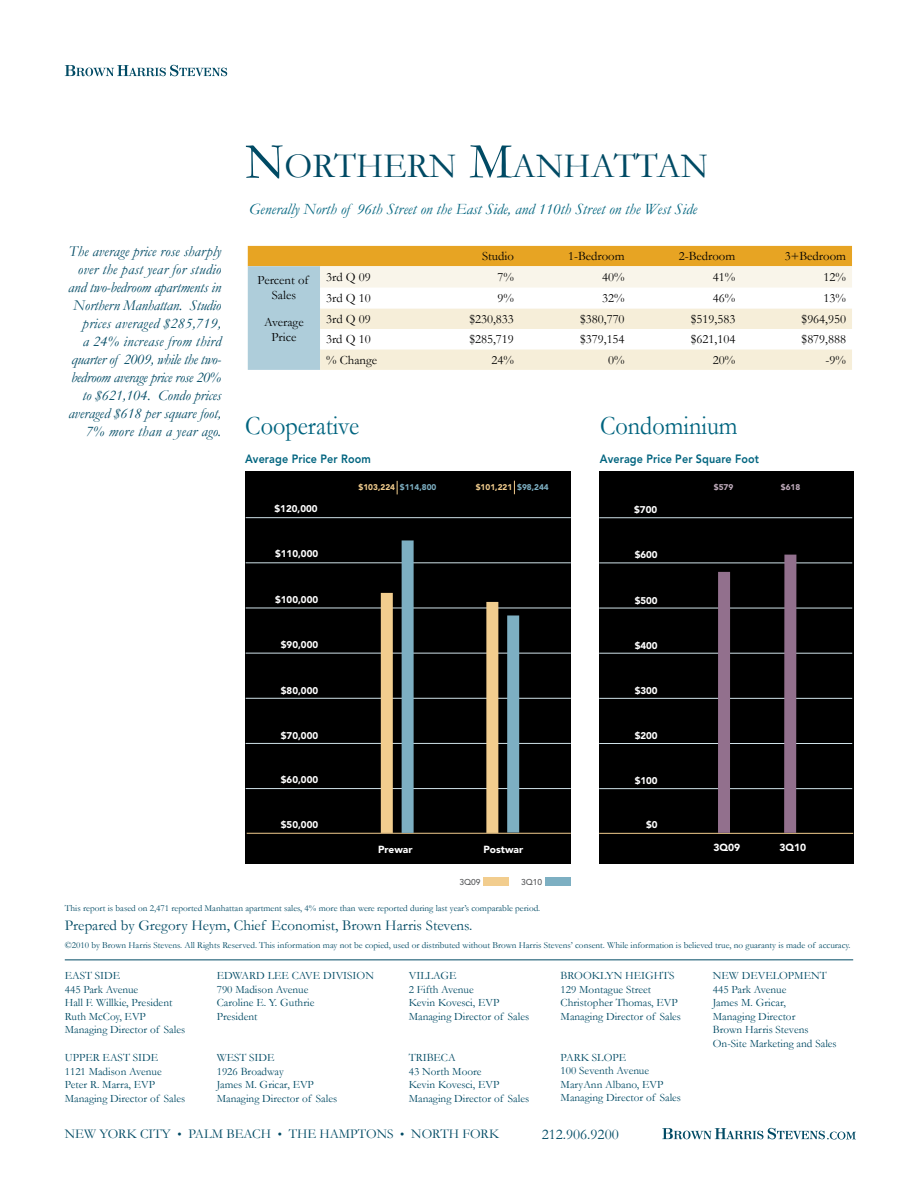
<style>
.page{position:relative;width:918px;height:1188px;background:#fff}
.page>*{position:absolute;margin:0;border:0;box-sizing:border-box;transform-origin:0 0}
.t1{font:35.7px "Garamond";color:#004a64}
.t2{font:27px "Garamond";color:#00647f;scale:.9 1}
.t3{font:italic 15.75px "Garamond";color:#00647f}
.t4{font:italic 15px/18px "Garamond";color:#004a64;text-align:right}
.t5{font:15px "Garamond";color:#004a64}
.t6{font:13.5px "Garamond";color:#004a64}
.t7{font:12.75px/15.3px "Garamond";color:#000;text-align:center}
.t8{font:800 12px "Avenir";letter-spacing:.01em;color:#00647f;scale:.9 1}
.t9{font:11.25px/13.5px "Garamond";color:#004a64}
.t10{font:900 10.2px "Avenir";color:#fff}
.t11{font:900 9.75px "Avenir";color:#fff}
.t12{font:9.3px "Garamond";color:#004a64}
.t13{font:500 8.4px "Avenir";color:#58595b}
.t14{font:900 8.25px "Avenir";color:#f2cd8e}
.t15{font:900 8.25px "Avenir";color:#c0acbc}
.s1{font-size:51px}
.s2{color:#7dafc2}
.s3{font-size:12px}
</style>
<div class="page">
<svg style="left:65px;top:65px;width:162px;height:11px"></svg>
<svg style="left:662px;top:1128px;width:194px;height:12px"></svg>
<hr style="left:65px;top:960px;width:788px;height:1px;background:#004a64">
<div style="left:246px;top:471px;width:325px;height:393px;background:#000"></div>
<hr style="left:246px;top:788px;width:325px;height:1px;background:#d0e2e9">
<hr style="left:246px;top:743px;width:325px;height:1px;background:#d0e2e9">
<hr style="left:246px;top:698px;width:325px;height:1px;background:#d0e2e9">
<hr style="left:246px;top:653px;width:325px;height:1px;background:#d0e2e9">
<hr style="left:246px;top:608px;width:325px;height:1px;background:#d0e2e9">
<hr style="left:246px;top:563px;width:325px;height:1px;background:#d0e2e9">
<hr style="left:246px;top:517px;width:325px;height:1px;background:#d0e2e9">
<div style="left:599px;top:471px;width:254px;height:393px;background:#000"></div>
<hr style="left:599px;top:788px;width:253px;height:1px;background:#d0e2e9">
<hr style="left:599px;top:743px;width:253px;height:1px;background:#d0e2e9">
<hr style="left:599px;top:698px;width:253px;height:1px;background:#d0e2e9">
<hr style="left:599px;top:653px;width:253px;height:1px;background:#d0e2e9">
<hr style="left:599px;top:608px;width:253px;height:1px;background:#d0e2e9">
<hr style="left:599px;top:563px;width:253px;height:1px;background:#d0e2e9">
<hr style="left:599px;top:517px;width:253px;height:1px;background:#d0e2e9">
<div style="left:546px;top:878px;width:25px;height:8px;background:#7dafc2"></div>
<div style="left:484px;top:878px;width:25px;height:8px;background:#f2cd8e"></div>
<hr style="left:247px;top:833px;width:324px;height:1px;background:#f2cd8e">
<hr style="left:599px;top:833px;width:254px;height:1px;background:#f2cd8e">
<svg style="left:248px;top:246px;width:604px;height:124px"></svg>
<div style="left:718px;top:572px;width:12px;height:261px;background:#92708d"></div>
<div style="left:784px;top:555px;width:12px;height:278px;background:#92708d"></div>
<svg style="left:397px;top:481px;width:1px;height:13px"></svg>
<div style="left:381px;top:593px;width:12px;height:240px;background:#f2cd8e"></div>
<div style="left:402px;top:540px;width:12px;height:293px;background:#7dafc2"></div>
<svg style="left:514px;top:481px;width:1px;height:13px"></svg>
<div style="left:486px;top:602px;width:12px;height:231px;background:#f2cd8e"></div>
<div style="left:507px;top:615px;width:12px;height:218px;background:#7dafc2"></div>
<h1 class="t1" style="left:245px;top:142px;width:465px"><span class="s1">N</span>ORTHERN <span class="s1">M</span>ANHATTAN</h1>
<p class="t4" style="left:68px;top:242px;width:155px">The average price rose sharply over the past year for studio and two-bedroom apartments in<br>Northern Manhattan. Studio prices averaged $285,719,<br>a 24% increase from third quarter of 2009, while the two&shy;bedroom average price rose 20% to $621,104. Condo prices averaged $618 per square foot,<br>7% more than a year ago.</p>
<h3 class="t3" style="left:249px;top:199px;width:449px">Generally North of 96th Street on the East Side, and 110th Street on the West Side</h3>
<p class="t7" style="left:482px;top:248px;width:33px">Studio</p>
<p class="t7" style="left:568px;top:248px;width:58px">1-Bedroom</p>
<p class="t7" style="left:679px;top:248px;width:58px">2-Bedroom</p>
<p class="t7" style="left:785px;top:248px;width:63px">3+Bedroom</p>
<p class="t7" style="left:258px;top:272px;width:53px">Percent of<br>Sales</p>
<p class="t7" style="left:326px;top:269px;width:46px">3rd Q 09</p>
<p class="t7" style="left:497px;top:269px;width:18px">7%</p>
<p class="t7" style="left:602px;top:269px;width:24px">40%</p>
<p class="t7" style="left:713px;top:269px;width:24px">41%</p>
<p class="t7" style="left:824px;top:269px;width:24px">12%</p>
<p class="t7" style="left:326px;top:290px;width:46px">3rd Q 10</p>
<p class="t7" style="left:497px;top:290px;width:18px">9%</p>
<p class="t7" style="left:602px;top:290px;width:24px">32%</p>
<p class="t7" style="left:713px;top:290px;width:24px">46%</p>
<p class="t7" style="left:824px;top:290px;width:24px">13%</p>
<p class="t7" style="left:264px;top:314px;width:41px">Average<br>Price</p>
<p class="t7" style="left:326px;top:311px;width:46px">3rd Q 09</p>
<p class="t7" style="left:470px;top:311px;width:46px">$230,833</p>
<p class="t7" style="left:580px;top:311px;width:46px">$380,770</p>
<p class="t7" style="left:691px;top:311px;width:46px">$519,583</p>
<p class="t7" style="left:802px;top:311px;width:46px">$964,950</p>
<p class="t7" style="left:326px;top:331px;width:46px">3rd Q 10</p>
<p class="t7" style="left:470px;top:331px;width:46px">$285,719</p>
<p class="t7" style="left:580px;top:331px;width:46px">$379,154</p>
<p class="t7" style="left:691px;top:331px;width:46px">$621,104</p>
<p class="t7" style="left:802px;top:331px;width:46px">$879,888</p>
<p class="t7" style="left:326px;top:352px;width:53px">% Change</p>
<p class="t7" style="left:491px;top:352px;width:24px">24%</p>
<p class="t7" style="left:608px;top:352px;width:18px">0%</p>
<p class="t7" style="left:713px;top:352px;width:24px">20%</p>
<p class="t7" style="left:826px;top:352px;width:22px">-9%</p>
<h2 class="t2" style="left:245px;top:407px;width:128px">Cooperative</h2>
<h2 class="t2" style="left:600px;top:407px;width:154px">Condominium</h2>
<p class="t8" style="left:245px;top:451px;width:141px">Average Price Per Room</p>
<p class="t8" style="left:600px;top:452px;width:178px">Average Price Per Square Foot</p>
<p class="t14" style="left:358px;top:482px;width:79px">$103,224 <span class="s2">$114,800</span></p>
<p class="t14" style="left:476px;top:482px;width:75px">$101,221 <span class="s2">$98,244</span></p>
<p class="t15" style="left:714px;top:482px;width:21px">$579</p>
<p class="t11" style="left:275px;top:503px;width:45px">$120,000</p>
<p class="t11" style="left:634px;top:503px;width:25px">$700</p>
<p class="t11" style="left:275px;top:548px;width:45px">$110,000</p>
<p class="t11" style="left:635px;top:548px;width:25px">$600</p>
<p class="t11" style="left:275px;top:594px;width:45px">$100,000</p>
<p class="t11" style="left:635px;top:594px;width:25px">$500</p>
<p class="t11" style="left:281px;top:639px;width:39px">$90,000</p>
<p class="t11" style="left:635px;top:639px;width:25px">$400</p>
<p class="t11" style="left:281px;top:684px;width:39px">$80,000</p>
<p class="t11" style="left:635px;top:685px;width:25px">$300</p>
<p class="t11" style="left:281px;top:729px;width:39px">$70,000</p>
<p class="t11" style="left:635px;top:730px;width:25px">$200</p>
<p class="t11" style="left:281px;top:774px;width:39px">$60,000</p>
<p class="t11" style="left:635px;top:774px;width:25px">$100</p>
<p class="t11" style="left:281px;top:819px;width:39px">$50,000</p>
<p class="t11" style="left:646px;top:819px;width:13px">$0</p>
<p class="t10" style="left:378px;top:843px;width:36px">Prewar</p>
<p class="t10" style="left:483px;top:843px;width:41px">Postwar</p>
<p class="t10" style="left:713px;top:841px;width:28px">3Q09</p>
<p class="t13" style="left:459px;top:878px;width:23px">3Q09</p>
<p class="t13" style="left:521px;top:877px;width:23px">3Q10</p>
<p class="t15" style="left:781px;top:482px;width:21px">$618</p>
<p class="t10" style="left:779px;top:841px;width:28px">3Q10</p>
<p class="t12" style="left:65px;top:901px;width:477px">This report is based on 2,471 reported Manhattan apartment sales, 4% more than were reported during last year’s comparable period.</p>
<h3 class="t5" style="left:65px;top:916px;width:409px">Prepared by Gregory Heym, Chief Economist, Brown Harris Stevens.</h3>
<p class="t12" style="left:65px;top:939px;width:787px">©2010 by Brown Harris Stevens. All Rights Reserved. This information may not be copied, used or distributed without Brown Harris Stevens’ consent. While information is believed true, no guaranty is made of accuracy.</p>
<p class="t9" style="left:65px;top:969px;width:122px">EAST SIDE<br>445 Park Avenue<br>Hall F. Willkie, President<br>Ruth McCoy, EVP<br>Managing Director of Sales</p>
<p class="t9" style="left:65px;top:1051px;width:122px">UPPER EAST SIDE<br>1121 Madison Avenue<br>Peter R. Marra, EVP<br>Managing Director of Sales</p>
<p class="t9" style="left:217px;top:969px;width:159px">EDWARD LEE CAVE DIVISION<br>790 Madison Avenue<br>Caroline E. Y. Guthrie<br>President</p>
<p class="t9" style="left:217px;top:1051px;width:122px">WEST SIDE<br>1926 Broadway<br>James M. Gricar, EVP<br>Managing Director of Sales</p>
<p class="t9" style="left:409px;top:969px;width:122px">VILLAGE<br>2 Fifth Avenue<br>Kevin Kovesci, EVP<br>Managing Director of Sales</p>
<p class="t9" style="left:409px;top:1051px;width:122px">TRIBECA<br>43 North Moore<br>Kevin Kovesci, EVP<br>Managing Director of Sales</p>
<p class="t9" style="left:561px;top:969px;width:122px">BROOKLYN HEIGHTS<br>129 Montague Street<br>Christopher Thomas, EVP<br>Managing Director of Sales</p>
<p class="t9" style="left:561px;top:1050px;width:122px">PARK SLOPE<br>100 Seventh Avenue<br>MaryAnn Albano, EVP<br>Managing Director of Sales</p>
<p class="t6" style="left:65px;top:1125px;width:436px">NEW YORK CITY <span class="s3">•</span> PALM BEACH <span class="s3">•</span> THE HAMPTONS <span class="s3">•</span> NORTH FORK</p>
<h3 class="t5" style="left:542px;top:1124px;width:78px">212.906.9200</h3>
<p class="t9" style="left:713px;top:969px;width:125px">NEW DEVELOPMENT<br>445 Park Avenue<br>James M. Gricar,<br>Managing Director<br>Brown Harris Stevens<br>On-Site Marketing and Sales</p>
</div>
